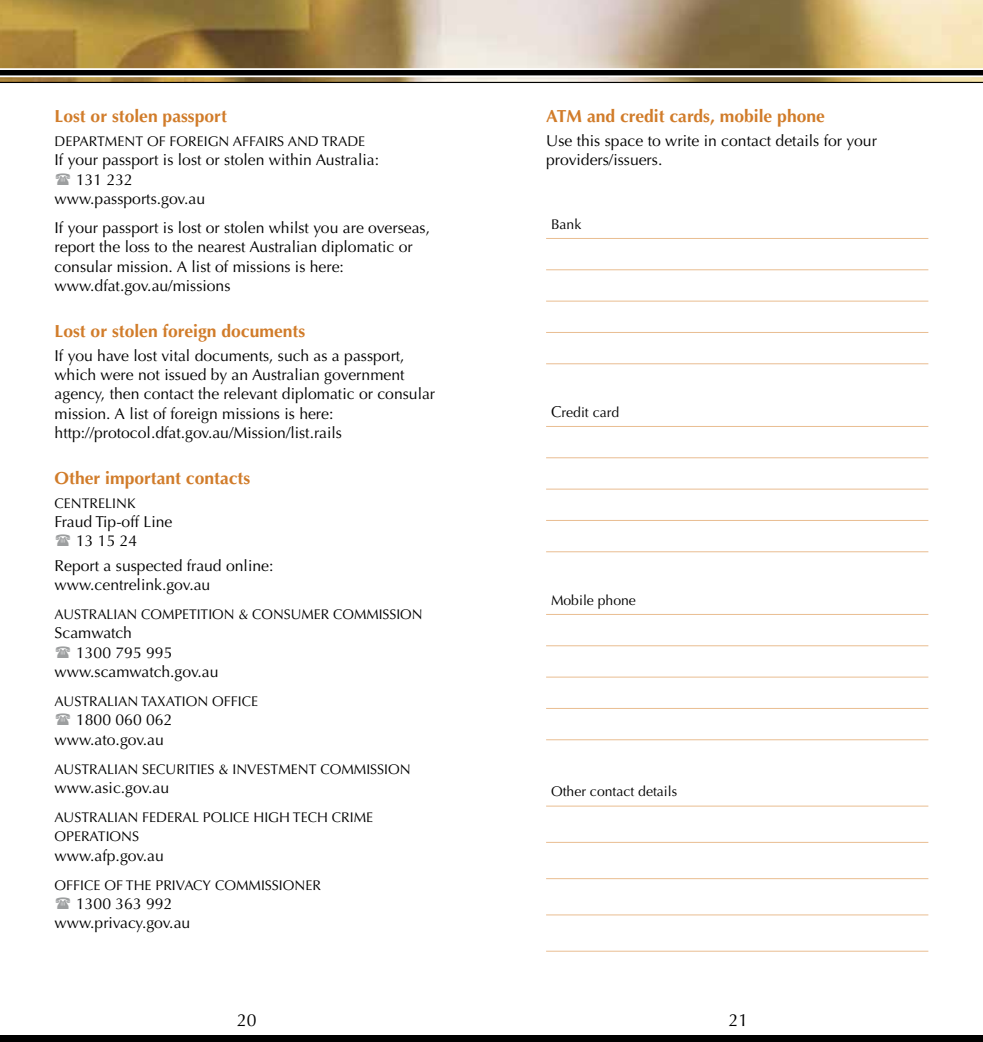
<style>
.page{position:relative;width:983px;height:1042px;background:#fff}
.page>*{position:absolute;margin:0;border:0;box-sizing:border-box;transform-origin:0 0}
.Head_2{font:700 17.5px "Optima";color:#d17c2a}
.t1{font:17.5px "Optima";color:#000}
.Text{font:15.75px/19.2px "Optima";color:#000}
.Text_orange{font:14px/19.2px "Optima";color:#000}
.Text-2{font:14px "Optima";color:#000}
.s1{font-size:15.75px}
</style>
<div class="page">
<svg style="left:0;top:0;width:982px;height:83px;background:#b59e71"></svg>
<svg style="left:0;top:68px;width:982px;height:9px"></svg>
<div style="left:0;top:1035px;width:982px;height:7px;background:#000"></div>
<hr style="left:546px;top:238px;width:382px;height:1px;background:#e9bd91">
<hr style="left:546px;top:269px;width:382px;height:1px;background:#e9bd91">
<hr style="left:546px;top:301px;width:382px;height:1px;background:#e9bd91">
<hr style="left:546px;top:332px;width:382px;height:1px;background:#e9bd91">
<hr style="left:546px;top:363px;width:382px;height:1px;background:#e9bd91">
<hr style="left:546px;top:426px;width:382px;height:1px;background:#e9bd91">
<hr style="left:546px;top:457px;width:382px;height:1px;background:#e9bd91">
<hr style="left:546px;top:489px;width:382px;height:1px;background:#e9bd91">
<hr style="left:546px;top:520px;width:382px;height:1px;background:#e9bd91">
<hr style="left:546px;top:551px;width:382px;height:1px;background:#e9bd91">
<hr style="left:546px;top:614px;width:382px;height:1px;background:#e9bd91">
<hr style="left:546px;top:645px;width:382px;height:1px;background:#e9bd91">
<hr style="left:546px;top:677px;width:382px;height:1px;background:#e9bd91">
<hr style="left:546px;top:708px;width:382px;height:1px;background:#e9bd91">
<hr style="left:546px;top:739px;width:382px;height:1px;background:#e9bd91">
<hr style="left:546px;top:805px;width:382px;height:1px;background:#e9bd91">
<hr style="left:546px;top:842px;width:382px;height:1px;background:#e9bd91">
<hr style="left:546px;top:878px;width:382px;height:1px;background:#e9bd91">
<hr style="left:546px;top:914px;width:382px;height:1px;background:#e9bd91">
<hr style="left:546px;top:951px;width:382px;height:1px;background:#e9bd91">
<p class="Head_2" style="left:55px;top:106px;width:174px">Lost or stolen passport</p>
<p class="Text_orange" style="left:55px;top:132px;width:312px">DEPARTMENT OF FOREIGN AFFAIRS AND TRADE</p>
<p class="Text" style="left:55px;top:151px;width:326px">If your passport is lost or stolen within Australia:</p>
<p class="Text" style="left:76px;top:170px;width:58px">131 232</p>
<p class="Text" style="left:55px;top:189px;width:152px">www.passports.gov.au</p>
<p class="Text" style="left:55px;top:218px;width:377px">If your passport is lost or stolen whilst you are overseas, report the loss to the nearest Australian diplomatic or consular mission. A list of missions is here: www.dfat.gov.au/missions</p>
<p class="Head_2" style="left:55px;top:320px;width:252px">Lost or stolen foreign documents</p>
<p class="Text" style="left:55px;top:346px;width:382px">If you have lost vital documents, such as a passport, which were not issued by an Australian government agency, then contact the relevant diplomatic or consular mission. A list of foreign missions is here: http://protocol.dfat.gov.au/Mission/list.rails</p>
<p class="Head_2" style="left:55px;top:467px;width:197px">Other important contacts</p>
<p class="Text_orange" style="left:55px;top:494px;width:82px">CENTRELINK</p>
<p class="Text" style="left:76px;top:512px;width:98px;text-indent:-21px">Fraud Tip-off Line<br>13 15 24</p>
<p class="Text" style="left:55px;top:556px;width:220px">Report a suspected fraud online: www.centrelink.gov.au</p>
<p class="Text_orange" style="left:55px;top:605px;width:369px">AUSTRALIAN COMPETITION &amp; CONSUMER COMMISSION</p>
<p class="Text" style="left:55px;top:623px;width:79px">Scamwatch</p>
<p class="Text" style="left:76px;top:643px;width:98px">1300 795 995</p>
<p class="Text" style="left:55px;top:662px;width:165px">www.scamwatch.gov.au</p>
<p class="Text_orange" style="left:55px;top:692px;width:205px">AUSTRALIAN TAXATION OFFICE</p>
<p class="Text" style="left:55px;top:710px;width:119px;text-indent:21px">1800 060 062 www.ato.gov.au</p>
<p class="Text_orange" style="left:55px;top:759px;width:357px">AUSTRALIAN SECURITIES &amp; INVESTMENT COMMISSION</p>
<p class="Text" style="left:55px;top:778px;width:116px">www.asic.gov.au</p>
<p class="Text_orange" style="left:55px;top:808px;width:320px">AUSTRALIAN FEDERAL POLICE HIGH TECH CRIME<br>OPERATIONS</p>
<p class="Text" style="left:55px;top:846px;width:111px">www.afp.gov.au</p>
<p class="Text_orange" style="left:55px;top:875px;width:268px">OFFICE OF THE PRIVACY COMMISSIONER</p>
<p class="Text" style="left:55px;top:894px;width:137px;text-align:center">1300 363 992 www.privacy.gov.au</p>
<p class="Head_2" style="left:546px;top:106px;width:280px">ATM and credit cards, mobile phone</p>
<p class="Text" style="left:546px;top:131px;width:332px">Use this space to write in contact details for your providers/issuers.</p>
<p class="Text-2" style="left:551px;top:216px;width:32px">Bank</p>
<p class="Text-2" style="left:551px;top:404px;width:70px"><span class="s1">C</span>redit card</p>
<p class="Text-2" style="left:551px;top:592px;width:86px">Mobile phone</p>
<p class="Text-2" style="left:551px;top:783px;width:128px">Other contact details</p>
<p class="t1" style="left:237px;top:1010px;width:21px">20</p>
<p class="t1" style="left:728px;top:1010px;width:21px">21</p>
</div>
